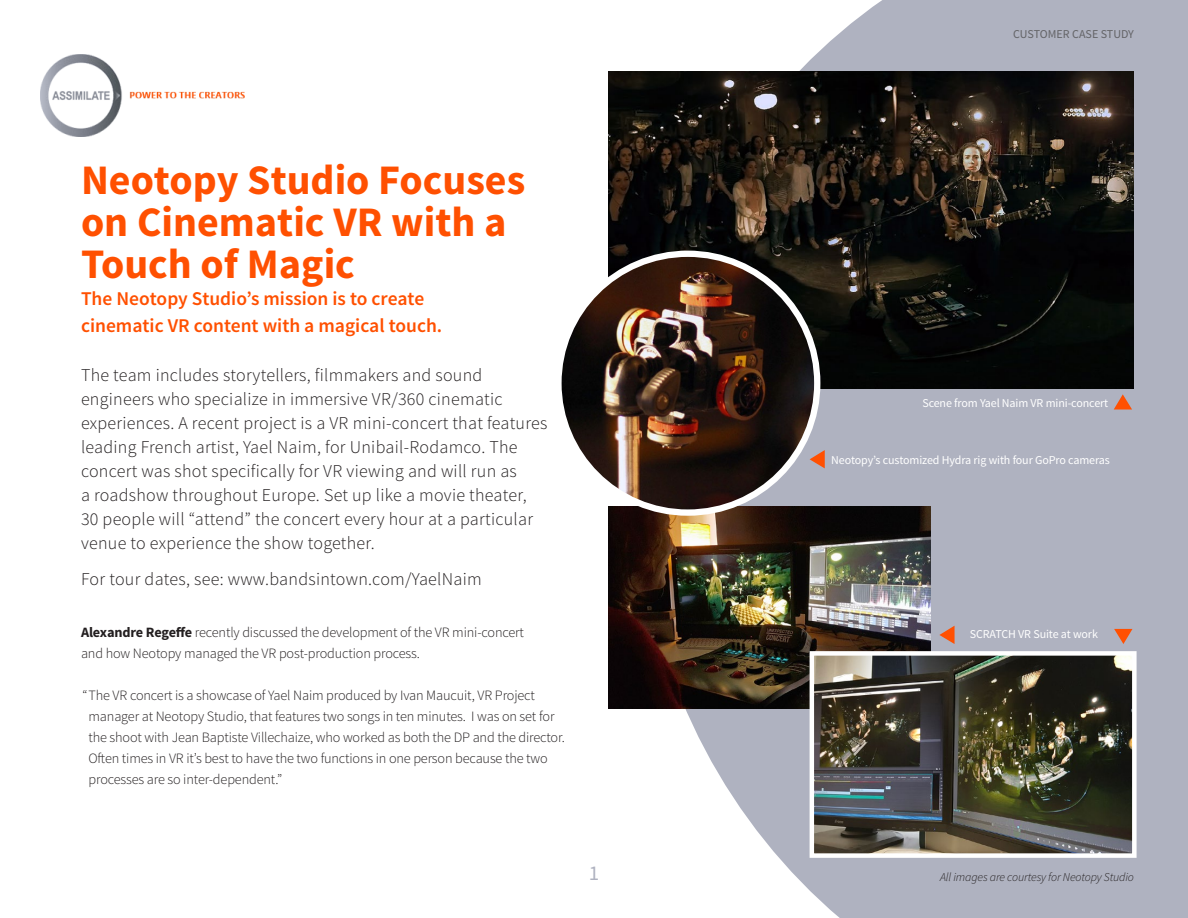
<style>
.page{position:relative;width:1188px;height:918px;background:#fff}
.page>*{position:absolute;margin:0;border:0;box-sizing:border-box;transform-origin:0 0}
.t1{font:700 42px/42px "Source Sans Pro";color:#ff5001}
.t2{font:21px "Source Sans Pro";color:#afb2c0}
.t3{font:600 19.5px "Source Sans Pro";color:#ff5001}
.t4{font:300 18px/24px "Source Sans Pro";letter-spacing:.015em;color:#231f20}
.t5{font:300 14.25px/21px "Source Sans Pro";letter-spacing:-.01em;color:#231f20}
.t6{font:12px "Source Sans Pro";letter-spacing:-.01em;color:#fff}
.t7{font:italic 300 12px "Source Sans Pro";letter-spacing:-.01em;color:#231f20}
.t8{font:12px "Source Sans Pro";color:#636366}
.s1{font-weight:700}
</style>
<div class="page">
<svg style="left:638px;top:0;width:550px;height:918px;fill:#afb2c0"></svg>
<img style="left:40px;top:54px;width:204px;height:82px">
<svg style="left:810px;top:450px;width:15px;height:18px"></svg>
<svg style="left:939px;top:626px;width:16px;height:18px"></svg>
<svg style="left:1114px;top:394px;width:18px;height:16px"></svg>
<svg style="left:1114px;top:629px;width:18px;height:15px"></svg>
<img style="left:608px;top:72px;width:526px;height:316px">
<img style="left:608px;top:506px;width:323px;height:202px">
<img style="left:815px;top:656px;width:317px;height:197px">
<div style="left:810px;top:651px;width:327px;height:207px;border:4px solid #fff"></div>
<img style="left:558px;top:254px;width:259px;height:259px;border-radius:129px">
<div style="left:555px;top:251px;width:265px;height:265px;border:6px solid #fff;border-radius:50%"></div>
<p class="t1" style="left:81px;top:160px;width:446px">Neotopy Studio Focuses</p>
<p class="t1" style="left:81px;top:202px;width:427px">on Cinematic VR with a<br>Touch of Magic</p>
<p class="t3" style="left:81px;top:286px;width:345px">The Neotopy Studio’s mission is to create</p>
<p class="t3" style="left:81px;top:313px;width:363px">cinematic VR content with a magical touch.</p>
<p class="t4" style="left:81px;top:363px;width:403px">The team includes storytellers, filmmakers and sound</p>
<p class="t4" style="left:81px;top:387px;width:423px">engineers who specialize in immersive VR/360 cinematic</p>
<p class="t4" style="left:81px;top:411px;width:468px">experiences. A recent project is a VR mini-concert that features leading French artist, Yael Naim, for Unibail-Rodamco. The</p>
<p class="t4" style="left:81px;top:459px;width:437px">concert was shot specifically for VR viewing and will run as</p>
<p class="t4" style="left:81px;top:483px;width:447px">a roadshow throughout Europe. Set up like a movie theater,</p>
<p class="t4" style="left:81px;top:507px;width:454px">30 people will “attend” the concert every hour at a particular venue to experience the show together.</p>
<p class="t4" style="left:81px;top:567px;width:402px">For tour dates, see: www.bandsintown.com/YaelNaim</p>
<p class="t5" style="left:81px;top:622px;width:445px"><span class="s1">Alexandre Regeffe</span> recently discussed the development of the VR mini-concert</p>
<p class="t5" style="left:81px;top:643px;width:340px">and how Neotopy managed the VR post-production process.</p>
<p class="t5" style="left:82px;top:685px;width:454px">“The VR concert is a showcase of Yael Naim produced by Ivan Maucuit, VR Project</p>
<p class="t5" style="left:88px;top:706px;width:468px">manager at Neotopy Studio, that features two songs in ten minutes. I was on set for</p>
<p class="t5" style="left:88px;top:727px;width:478px">the shoot with Jean Baptiste Villechaize, who worked as both the DP and the director.<br>Often times in VR it’s best to have the two functions in one person because the two</p>
<p class="t5" style="left:88px;top:769px;width:195px">processes are so inter-dependent.”</p>
<p class="t2" style="left:589px;top:860px;width:12px">1</p>
<p class="t8" style="left:1013px;top:27px;width:122px">CUSTOMER CASE STUDY</p>
<p class="t6" style="left:922px;top:395px;width:187px">Scene from Yael Naim VR mini-concert</p>
<p class="t6" style="left:831px;top:452px;width:280px">Neotopy’s customized Hydra rig with four GoPro cameras</p>
<p class="t6" style="left:970px;top:626px;width:130px">SCRATCH VR Suite at work</p>
<p class="t7" style="left:940px;top:869px;width:195px">All images are courtesy for Neotopy Studio</p>
</div>
